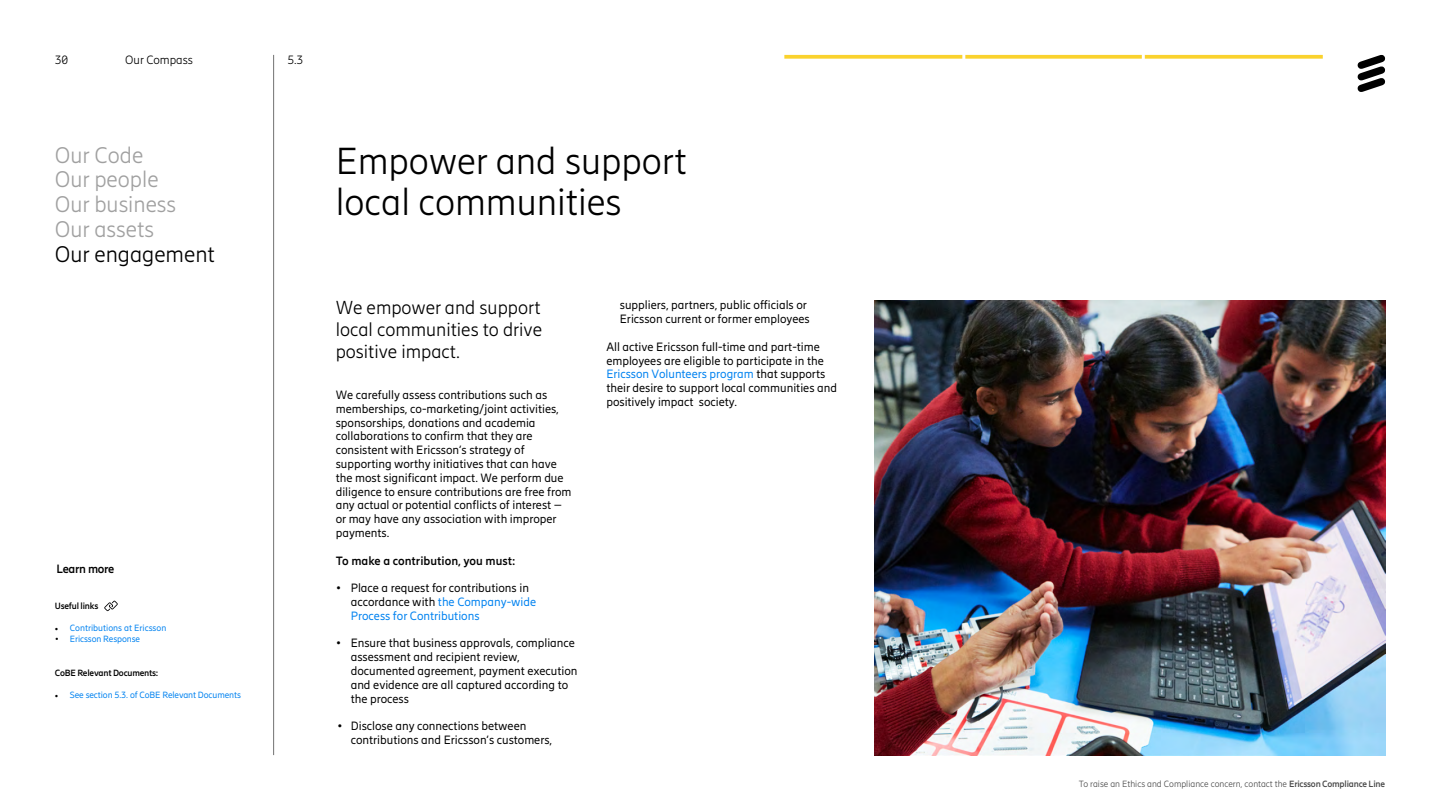
<style>
.page{position:relative;width:1440px;height:810px;background:#fff}
.page>*{position:absolute;margin:0;border:0;box-sizing:border-box;transform-origin:0 0}
.t1{font:300 37.5px/41.2px "Ericsson Hilda";color:#000}
.t2{font:300 22.5px/24.8px "Ericsson Hilda";color:#a0a0a0}
.t3{font:300 22.5px "Ericsson Hilda";color:#000}
.t4{font:300 18.75px/21.6px "Ericsson Hilda";color:#000;text-align:justify}
.t5{font:12px/13.8px "Ericsson Hilda";color:#000}
.t6{font:700 12px "Ericsson Hilda";color:#000}
.t7{font:300 12px "Ericsson Hilda";color:#000}
.t8{font:700 12px "Ericsson Hilda";letter-spacing:-.025em;color:#000}
.t9{font:9px "Ericsson Hilda";letter-spacing:-.01em;color:#0082f0}
.t10{font:300 9px "Ericsson Hilda";color:#484848}
.t11{font:700 9px "Ericsson Hilda";letter-spacing:-.025em;color:#000}
.s1{font-family:"Minion Pro";color:#000}
.s2{color:#000}
.s3{color:#0082f0}
.s4{font-weight:700}
</style>
<div class="page">
<svg style="left:1358px;top:55px;width:27px;height:37px"></svg>
<hr style="left:273px;top:55px;width:1px;height:700px;background:#727272">
<svg style="left:784px;top:55px;width:178px;height:4px"></svg>
<svg style="left:1145px;top:55px;width:178px;height:4px"></svg>
<svg style="left:965px;top:55px;width:177px;height:4px"></svg>
<img style="left:874px;top:300px;width:511px;height:455px">
<svg style="left:104px;top:601px;width:14px;height:10px"></svg>
<p class="t7" style="left:55px;top:53px;width:15px">30</p>
<p class="t7" style="left:125px;top:53px;width:69px">Our Compass</p>
<h2 class="t2" style="left:55px;top:143px;width:123px">Our Code<br>Our people<br>Our business<br>Our assets</h2>
<h2 class="t3" style="left:55px;top:241px;width:161px">Our engagement</h2>
<p class="t8" style="left:56px;top:562px;width:60px">Learn more</p>
<p class="t11" style="left:55px;top:601px;width:45px">Useful links</p>
<p class="t9" style="left:55px;top:623px;width:113px"><span class="s1">•</span> Contributions at Ericsson</p>
<p class="t9" style="left:55px;top:633px;width:87px"><span class="s2">•</span> Ericsson Response</p>
<p class="t11" style="left:55px;top:668px;width:105px">CoBE Relevant Documents:</p>
<p class="t9" style="left:55px;top:689px;width:187px"><span class="s1">•</span> See section 5.3. of CoBE Relevant Documents</p>
<p class="t7" style="left:288px;top:53px;width:17px">5.3</p>
<h1 class="t1" style="left:336px;top:141px;width:352px">Empower and support local communities</h1>
<h3 class="t4" style="left:336px;top:297px;width:208px">We empower and support local communities to drive positive impact.</h3>
<p class="t5" style="left:336px;top:388px;width:237px">We carefully assess contributions such as memberships, co-marketing/joint activities, sponsorships, donations and academia collaborations to confirm that they are consistent with Ericsson’s strategy of supporting worthy initiatives that can have the most significant impact. We perform due diligence to ensure contributions are free from any actual or potential conflicts of interest – or may have any association with improper payments.</p>
<p class="t6" style="left:336px;top:553px;width:181px">To make a contribution, you must:</p>
<p class="t5" style="left:351px;top:581px;width:187px;text-indent:-15px">• Place a request for contributions in accordance with <span class="s3">the Company-wide<br>Process for Contributions</span></p>
<p class="t5" style="left:351px;top:636px;width:228px;text-indent:-15px">• Ensure that business approvals, compliance assessment and recipient review, documented agreement, payment execution and evidence are all captured according to the process</p>
<p class="t5" style="left:351px;top:719px;width:203px;text-indent:-14px">• Disclose any connections between contributions and Ericsson’s customers,</p>
<p class="t5" style="left:620px;top:298px;width:191px">suppliers, partners, public officials or<br>Ericsson current or former employees</p>
<p class="t5" style="left:606px;top:340px;width:232px">All active Ericsson full-time and part-time employees are eligible to participate in the <span class="s3">Ericsson Volunteers program</span> that supports their desire to support local communities and positively impact society.</p>
<p class="t10" style="left:1079px;top:779px;width:308px">To raise an Ethics and Compliance concern, contact the <span class="s4">Ericsson Compliance Line</span></p>
</div>
